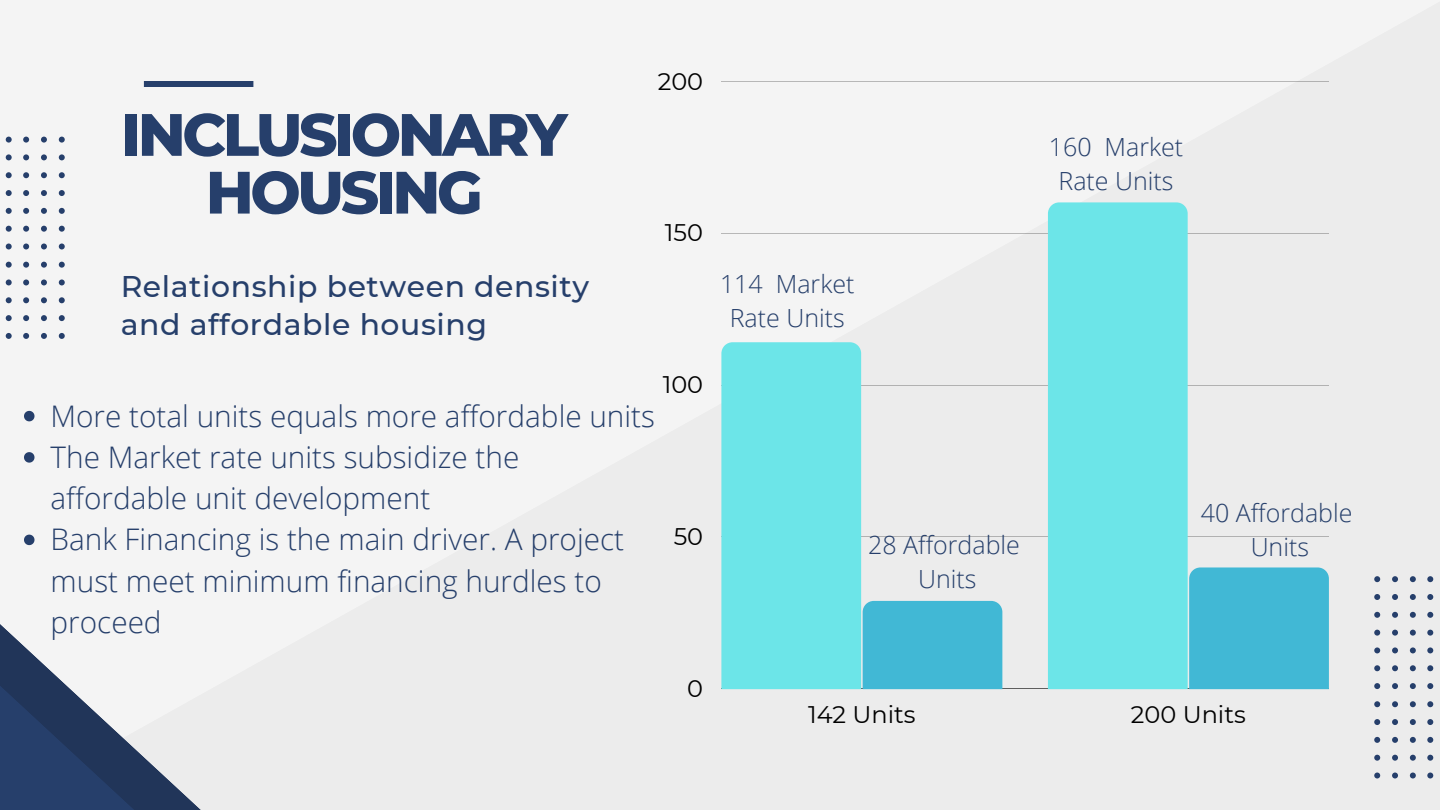
<style>
.page{position:relative;width:1440px;height:810px;background:#ececec}
.page>*{position:absolute;margin:0;border:0;box-sizing:border-box;transform-origin:0 0}
.t1{font:800 59.6px/57.8px "Montserrat";letter-spacing:-.06em;color:#263f6b;text-align:center}
.t2{font:500 29.9px/38.2px "Montserrat";letter-spacing:.02em;color:#263f6b}
.t3{font:300 29.7px/41.2px "Open Sans";color:#263f6b}
.t4{font:300 25px/34.5px "Open Sans";color:#263f6b;text-align:center}
.t5{font:24px "Montserrat";color:#000}
</style>
<div class="page">
<hr style="left:721px;top:81px;width:608px;height:1px;background:#000">
<hr style="left:721px;top:233px;width:608px;height:1px;background:#000">
<hr style="left:721px;top:385px;width:608px;height:1px;background:#000">
<hr style="left:721px;top:537px;width:608px;height:1px;background:#000">
<hr style="left:721px;top:688px;width:608px;height:1px;background:#000">
<div style="left:721px;top:342px;width:140px;height:347px;background:#6ce5e8"></div>
<div style="left:1048px;top:202px;width:140px;height:487px;background:#6ce5e8"></div>
<div style="left:863px;top:601px;width:139px;height:88px;background:#41b8d5"></div>
<div style="left:1189px;top:567px;width:140px;height:122px;background:#41b8d5"></div>
<div style="left:65px;top:238px;width:456px;height:572px;background:#f4f4f4"></div>
<svg style="left:0;top:268px;width:487px;height:542px;fill:#f4f4f4"></svg>
<svg style="left:1374px;top:576px;width:66px;height:203px;background:#d8dbdf"></svg>
<svg style="left:0;top:137px;width:65px;height:202px"></svg>
<div style="left:144px;top:81px;width:109px;height:6px;background:#263f6b"></div>
<svg style="left:24px;top:411px;width:10px;height:10px"></svg>
<svg style="left:24px;top:452px;width:10px;height:11px"></svg>
<svg style="left:24px;top:535px;width:10px;height:10px"></svg>
<h1 class="t1" style="left:121px;top:106px;width:448px">INCLUSIONARY<br>HOUSING</h1>
<p class="t2" style="left:121px;top:267px;width:470px">Relationship between density and affordable housing</p>
<p class="t5" style="left:658px;top:66px;width:47px">200</p>
<p class="t5" style="left:665px;top:218px;width:40px">150</p>
<p class="t5" style="left:663px;top:370px;width:42px">100</p>
<p class="t3" style="left:51px;top:395px;width:606px">More total units equals more affordable units The Market rate units subsidize the affordable unit development<br>Bank Financing is the main driver. A project must meet minimum financing hurdles to proceed</p>
<p class="t5" style="left:674px;top:522px;width:31px">50</p>
<p class="t5" style="left:687px;top:674px;width:17px">0</p>
<p class="t4" style="left:720px;top:266px;width:136px">114 Market<br>Rate Units</p>
<p class="t4" style="left:1049px;top:129px;width:136px">160 Market<br>Rate Units</p>
<p class="t4" style="left:868px;top:527px;width:153px">28 Affordable<br>Units</p>
<p class="t4" style="left:1201px;top:495px;width:153px">40 Affordable<br>Units</p>
<p class="t5" style="left:808px;top:700px;width:109px">142 Units</p>
<p class="t5" style="left:1131px;top:700px;width:116px">200 Units</p>
</div>
